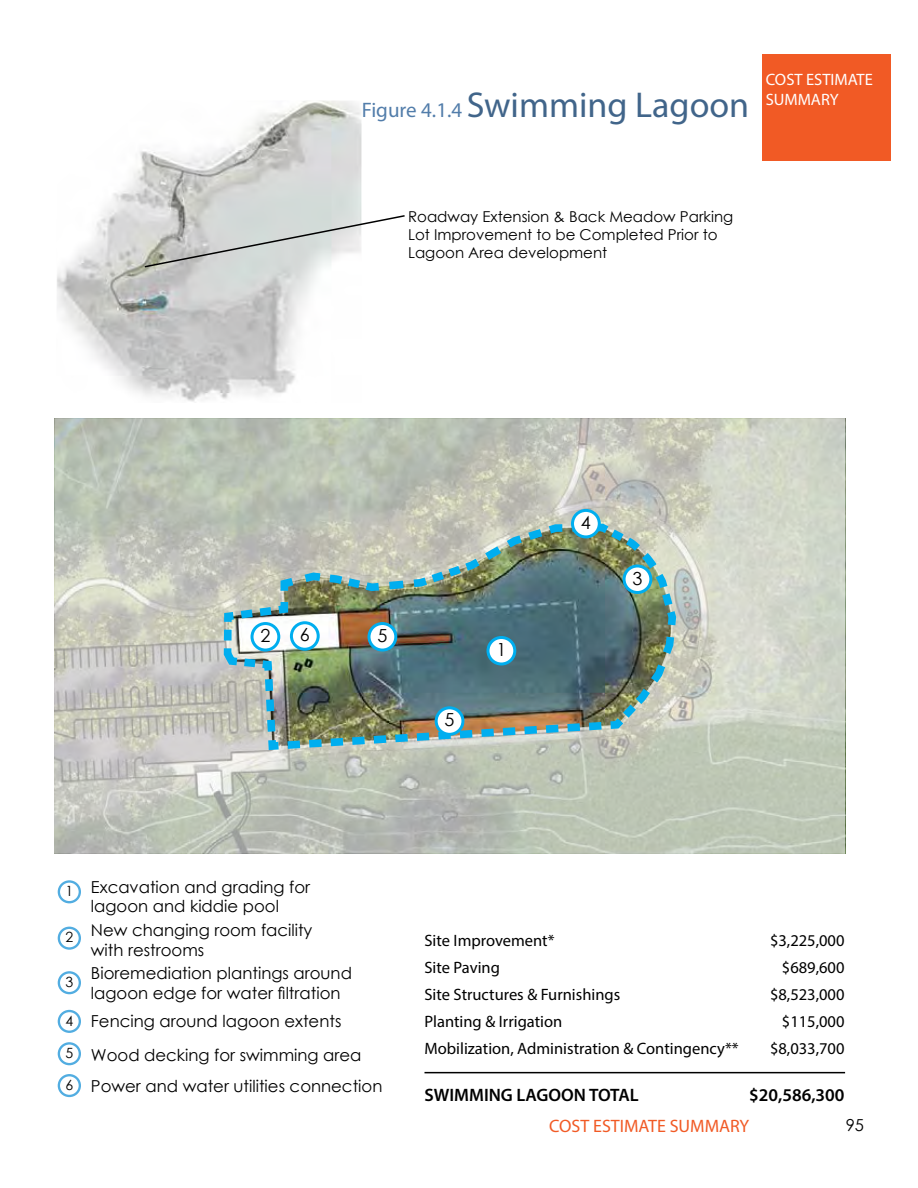
<style>
.page{position:relative;width:918px;height:1188px;background:#fff}
.page>*{position:absolute;margin:0;border:0;box-sizing:border-box;transform-origin:0 0}
.t1{font:36px "Myriad Pro";color:#41658a}
.t2{font:600 18px "Myriad Pro";color:#000}
.t3{font:18px "Myriad Pro";color:#f15a25}
.t4{font:18px "Century Gothic";color:#000}
.t5{font:16.5px/19.8px "Century Gothic";color:#000}
.t6{font:16.5px "Myriad Pro";color:#000}
.t7{font:16.5px/19.8px "Myriad Pro";color:#fff}
.t8{font:15px/18px "Century Gothic";color:#000}
.t9{font:14.1px "Century Gothic";color:#000}
.s1{font-size:21px;color:#527daa}
</style>
<div class="page">
<div style="left:763px;top:54px;width:128px;height:106px;background:#f15a25"></div>
<img style="left:57px;top:100px;width:305px;height:302px">
<hr style="left:424px;top:1072px;width:421px;height:1px;background:#000">
<svg style="left:143px;top:214px;width:262px;height:55px"></svg>
<svg style="left:54px;top:418px;width:791px;height:436px;background:#c3c7bb"></svg>
<img style="left:220px;top:520px;width:460px;height:234px">
<div style="left:488px;top:638px;width:27px;height:26px;background:#fff;border-radius:50%"></div>
<div style="left:487px;top:636px;width:29px;height:30px;border:3px solid #00aeef;border-radius:50%"></div>
<div style="left:291px;top:623px;width:27px;height:26px;background:#fff;border-radius:50%"></div>
<div style="left:290px;top:621px;width:30px;height:30px;border:3px solid #00aeef;border-radius:50%"></div>
<div style="left:624px;top:566px;width:27px;height:27px;background:#fff;border-radius:50%"></div>
<div style="left:623px;top:564px;width:29px;height:30px;border:3px solid #00aeef;border-radius:50%"></div>
<div style="left:573px;top:510px;width:26px;height:27px;background:#fff;border-radius:50%"></div>
<div style="left:571px;top:509px;width:30px;height:29px;border:3px solid #00aeef;border-radius:50%"></div>
<div style="left:369px;top:624px;width:27px;height:26px;background:#fff;border-radius:50%"></div>
<div style="left:368px;top:622px;width:29px;height:30px;border:3px solid #00aeef;border-radius:50%"></div>
<div style="left:436px;top:708px;width:27px;height:26px;background:#fff;border-radius:50%"></div>
<div style="left:435px;top:706px;width:29px;height:30px;border:3px solid #00aeef;border-radius:50%"></div>
<div style="left:252px;top:624px;width:27px;height:26px;background:#fff;border-radius:50%"></div>
<div style="left:251px;top:622px;width:29px;height:30px;border:3px solid #00aeef;border-radius:50%"></div>
<div style="left:58px;top:880px;width:23px;height:23px;border:2px solid #52ade1;border-radius:50%"></div>
<div style="left:58px;top:927px;width:23px;height:23px;border:2px solid #52ade1;border-radius:50%"></div>
<div style="left:58px;top:971px;width:23px;height:23px;border:2px solid #52ade1;border-radius:50%"></div>
<div style="left:58px;top:1010px;width:23px;height:23px;border:2px solid #52ade1;border-radius:50%"></div>
<div style="left:58px;top:1042px;width:23px;height:23px;border:2px solid #52ade1;border-radius:50%"></div>
<div style="left:58px;top:1074px;width:23px;height:23px;border:2px solid #52ade1;border-radius:50%"></div>
<h1 class="t1" style="left:362px;top:83px;width:389px"><span class="s1">Figure 4.1.4</span> Swimming Lagoon</h1>
<p class="t7" style="left:766px;top:69px;width:109px">COST ESTIMATE<br>SUMMARY</p>
<p class="t8" style="left:408px;top:207px;width:327px">Roadway Extension &amp; Back Meadow Parking<br>Lot Improvement to be Completed Prior to<br>Lagoon Area development</p>
<p class="t4" style="left:260px;top:623px;width:11px">2</p>
<p class="t4" style="left:300px;top:622px;width:11px">6</p>
<p class="t4" style="left:377px;top:623px;width:11px">5</p>
<p class="t4" style="left:445px;top:707px;width:11px">5</p>
<p class="t4" style="left:496px;top:637px;width:11px">1</p>
<p class="t4" style="left:581px;top:510px;width:11px">4</p>
<p class="t4" style="left:632px;top:566px;width:11px">3</p>
<p class="t9" style="left:65px;top:881px;width:9px">1</p>
<p class="t9" style="left:65px;top:927px;width:9px">2</p>
<p class="t9" style="left:65px;top:972px;width:9px">3</p>
<p class="t9" style="left:65px;top:1011px;width:9px">4</p>
<p class="t9" style="left:65px;top:1043px;width:9px">5</p>
<p class="t9" style="left:65px;top:1075px;width:9px">6</p>
<p class="t5" style="left:91px;top:877px;width:221px">Excavation and grading for lagoon and kiddie pool</p>
<p class="t5" style="left:91px;top:920px;width:223px">New changing room facility with restrooms</p>
<p class="t5" style="left:91px;top:963px;width:263px">Bioremediation plantings around lagoon edge for water filtration</p>
<p class="t5" style="left:91px;top:1011px;width:252px">Fencing around lagoon extents</p>
<p class="t5" style="left:91px;top:1044px;width:272px">Wood decking for swimming area</p>
<p class="t5" style="left:91px;top:1076px;width:293px">Power and water utilities connection</p>
<p class="t6" style="left:424px;top:930px;width:132px">Site Improvement*</p>
<p class="t6" style="left:770px;top:930px;width:76px">$3,225,000</p>
<p class="t6" style="left:424px;top:957px;width:77px">Site Paving</p>
<p class="t6" style="left:782px;top:957px;width:64px">$689,600</p>
<p class="t6" style="left:424px;top:984px;width:197px">Site Structures &amp; Furnishings</p>
<p class="t6" style="left:770px;top:984px;width:76px">$8,523,000</p>
<p class="t6" style="left:424px;top:1011px;width:139px">Planting &amp; Irrigation</p>
<p class="t6" style="left:782px;top:1011px;width:64px">$115,000</p>
<p class="t6" style="left:424px;top:1038px;width:316px">Mobilization, Administration &amp; Contingency**</p>
<p class="t6" style="left:770px;top:1038px;width:76px">$8,033,700</p>
<p class="t2" style="left:424px;top:1083px;width:216px">SWIMMING LAGOON TOTAL</p>
<p class="t2" style="left:749px;top:1083px;width:97px">$20,586,300</p>
<p class="t3" style="left:549px;top:1115px;width:202px">COST ESTIMATE SUMMARY</p>
<p class="t5" style="left:846px;top:1115px;width:20px">95</p>
</div>
